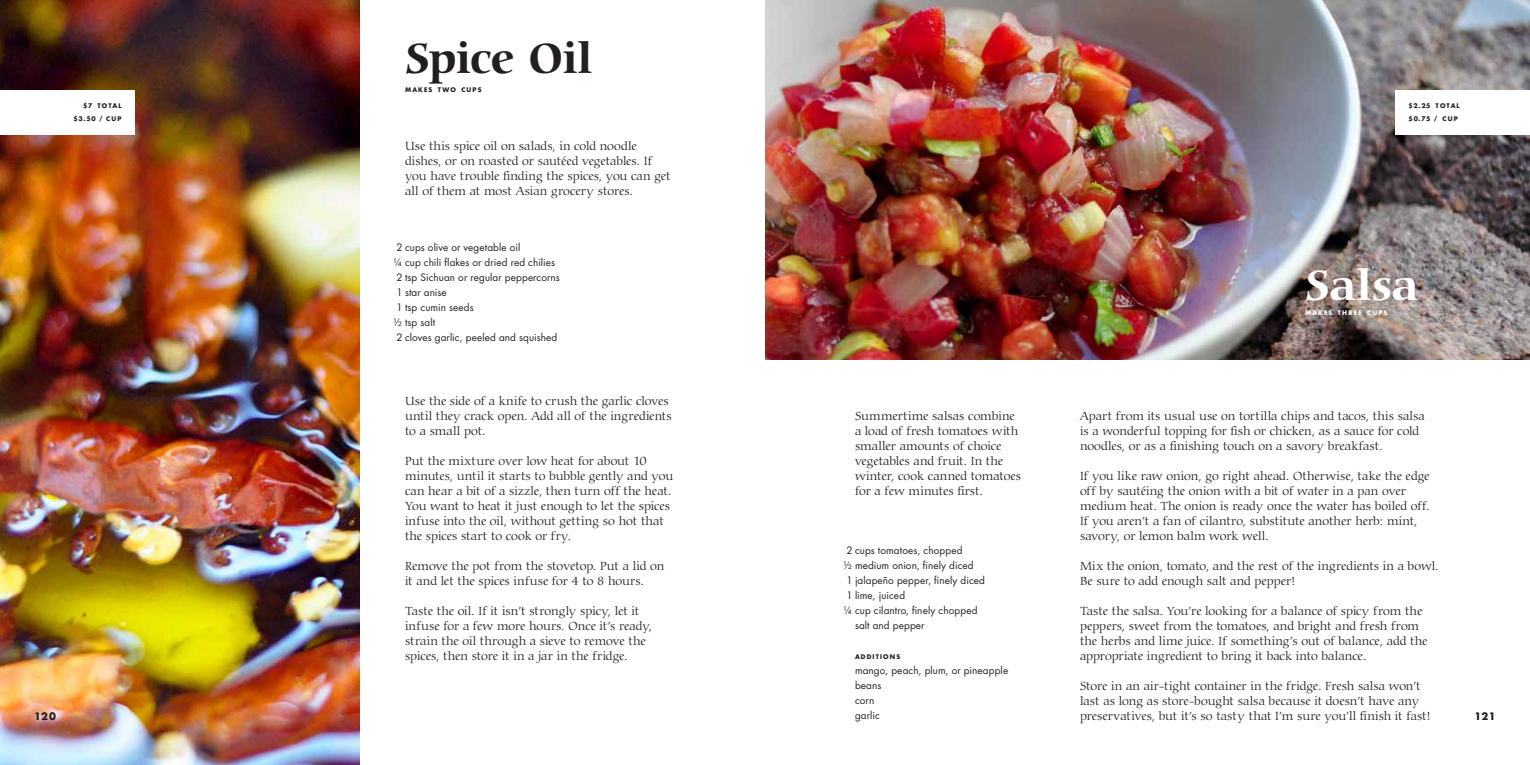
<style>
.page{position:relative;width:1530px;height:765px;background:#fff}
.page>*{position:absolute;margin:0;border:0;box-sizing:border-box;transform-origin:0 0}
.t1{font:700 45px "Carmina BT";letter-spacing:-.02em;color:#231f20}
.t2{font:700 45px "Carmina BT";letter-spacing:-.005em;color:#fff}
.t3{font:300 12.5px/15px "Carmina BT";letter-spacing:-.005em;color:#231f20}
.t4{font:10px/15px "Futura";letter-spacing:.01em;color:#231f20}
.t5{font:10px "Futura Bold SC620";letter-spacing:.03em;color:#231f20}
.t6{font:6.25px/13.1px "Futura Bold SC620";letter-spacing:.18em;color:#231f20}
.t7{font:6.25px "Futura Bold SC620";letter-spacing:.185em;color:#fff}
</style>
<div class="page">
<img style="left:765px;top:0;width:765px;height:360px">
<div style="left:1395px;top:90px;width:135px;height:45px;background:#fff"></div>
<img style="left:0;top:0;width:360px;height:765px">
<div style="left:0;top:90px;width:135px;height:45px;background:#fff"></div>
<p class="t6" style="left:74px;top:99px;width:49px;text-align:right">$7 TOTAL $3.50 / CUP</p>
<p class="t5" style="left:34px;top:710px;width:23px">120</p>
<h1 class="t1" style="left:405px;top:32px;width:189px">Spice Oil</h1>
<p class="t6" style="left:405px;top:83px;width:78px">MAKES TWO CUPS</p>
<p class="t3" style="left:405px;top:139px;width:267px">Use this spice oil on salads, in cold noodle dishes, or on roasted or sautéed vegetables. If you have trouble finding the spices, you can get all of them at most Asian grocery stores.</p>
<p class="t4" style="left:396px;top:240px;width:125px">2 cups olive or vegetable oil</p>
<p class="t4" style="left:393px;top:255px;width:163px">¼ cup chili flakes or dried red chilies</p>
<p class="t4" style="left:396px;top:270px;width:165px">2 tsp Sichuan or regular peppercorns</p>
<p class="t4" style="left:396px;top:285px;width:52px">1 star anise</p>
<p class="t4" style="left:396px;top:300px;width:79px">1 tsp cumin seeds</p>
<p class="t4" style="left:393px;top:315px;width:43px">½ tsp salt</p>
<p class="t4" style="left:396px;top:330px;width:162px">2 cloves garlic, peeled and squished</p>
<p class="t3" style="left:405px;top:394px;width:268px">Use the side of a knife to crush the garlic cloves until they crack open. Add all of the ingredients to a small pot.</p>
<p class="t3" style="left:405px;top:454px;width:270px">Put the mixture over low heat for about 10 minutes, until it starts to bubble gently and you can hear a bit of a sizzle, then turn off the heat.<br>You want to heat it just enough to let the spices infuse into the oil, without getting so hot that the spices start to cook or fry.</p>
<p class="t3" style="left:405px;top:559px;width:261px">Remove the pot from the stovetop. Put a lid on it and let the spices infuse for 4 to 8 hours.</p>
<p class="t3" style="left:405px;top:604px;width:249px">Taste the oil. If it isn’t strongly spicy, let it infuse for a few more hours. Once it’s ready, strain the oil through a sieve to remove the spices, then store it in a jar in the fridge.</p>
<p class="t3" style="left:855px;top:409px;width:168px">Summertime salsas combine a load of fresh tomatoes with smaller amounts of choice vegetables and fruit. In the winter, cook canned tomatoes for a few minutes first.</p>
<p class="t4" style="left:846px;top:543px;width:118px">2 cups tomatoes, chopped</p>
<p class="t4" style="left:843px;top:558px;width:132px">½ medium onion, finely diced</p>
<p class="t4" style="left:846px;top:573px;width:140px">1 jalapeño pepper, finely diced</p>
<p class="t4" style="left:846px;top:588px;width:60px">1 lime, juiced</p>
<p class="t4" style="left:843px;top:603px;width:136px">¼ cup cilantro, finely chopped</p>
<p class="t4" style="left:855px;top:618px;width:71px">salt and pepper</p>
<p class="t6" style="left:855px;top:651px;width:47px">ADDITIONS</p>
<p class="t4" style="left:855px;top:663px;width:155px">mango, peach, plum, or pineapple beans<br>corn<br>garlic</p>
<p class="t6" style="left:1409px;top:99px;width:53px">$2.25 TOTAL $0.75 / CUP</p>
<h1 class="t2" style="left:1305px;top:259px;width:116px">Salsa</h1>
<p class="t7" style="left:1305px;top:309px;width:84px">MAKES THREE CUPS</p>
<p class="t3" style="left:1080px;top:409px;width:346px">Apart from its usual use on tortilla chips and tacos, this salsa is a wonderful topping for fish or chicken, as a sauce for cold noodles, or as a finishing touch on a savory breakfast.</p>
<p class="t3" style="left:1080px;top:469px;width:351px">If you like raw onion, go right ahead. Otherwise, take the edge off by sautéing the onion with a bit of water in a pan over medium heat. The onion is ready once the water has boiled off.<br>If you aren’t a fan of cilantro, substitute another herb: mint, savory, or lemon balm work well.</p>
<p class="t3" style="left:1080px;top:559px;width:360px">Mix the onion, tomato, and the rest of the ingredients in a bowl.<br>Be sure to add enough salt and pepper!</p>
<p class="t3" style="left:1080px;top:604px;width:349px">Taste the salsa. You’re looking for a balance of spicy from the peppers, sweet from the tomatoes, and bright and fresh from the herbs and lime juice. If something’s out of balance, add the appropriate ingredient to bring it back into balance.</p>
<p class="t3" style="left:1080px;top:679px;width:352px">Store in an air-tight container in the fridge. Fresh salsa won’t last as long as store-bought salsa because it doesn’t have any preservatives, but it’s so tasty that I’m sure you’ll finish it fast!</p>
<p class="t5" style="left:1474px;top:710px;width:23px">121</p>
</div>
